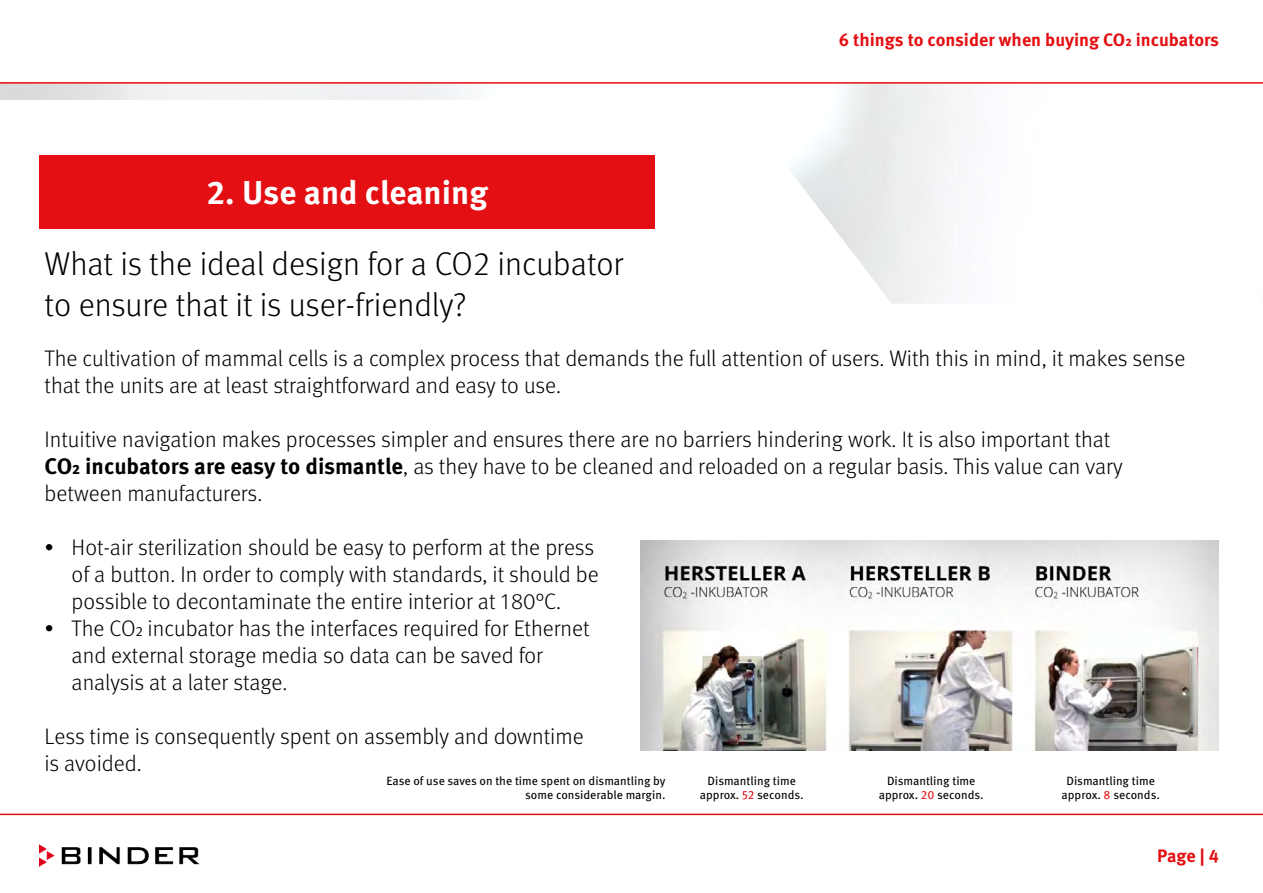
<style>
.page{position:relative;width:1263px;height:893px;background:#fff}
.page>*{position:absolute;margin:0;border:0;box-sizing:border-box;transform-origin:0 0}
.t1{font:300 33px "Meta Pro";color:#000}
.t2{font:700 33px "Meta Pro";color:#fff}
.t3{font:300 22.5px/27px "Meta Pro";color:#000}
.t4{font:700 18px "Meta Pro";color:#e30f13}
.t5{font:12px/14.4px "Meta Pro";color:#000;text-align:right}
.s1{font-weight:700}
.s2{color:#e31317}
</style>
<div class="page">
<img style="left:0;top:84px;width:960px;height:220px">
<img style="left:641px;top:541px;width:578px;height:209px">
<svg style="left:0;top:814px;width:1263px;height:53px"></svg>
<img style="left:39px;top:844px;width:160px;height:22px">
<svg style="left:0;top:82px;width:1263px;height:2px;background:#e7484b"></svg>
<div style="left:39px;top:155px;width:616px;height:73px;background:#e30f13"></div>
<p class="t2" style="left:207px;top:167px;width:283px">2. Use and cleaning</p>
<p class="t4" style="left:839px;top:25px;width:382px">6 things to consider when buying CO2 incubators</p>
<p class="t1" style="left:45px;top:240px;width:580px">What is the ideal design for a CO2 incubator</p>
<p class="t1" style="left:45px;top:281px;width:423px">to ensure that it is user-friendly?</p>
<p class="t3" style="left:45px;top:343px;width:1142px">The cultivation of mammal cells is a complex process that demands the full attention of users. With this in mind, it makes sense that the units are at least straightforward and easy to use.</p>
<p class="t3" style="left:45px;top:424px;width:1080px">Intuitive navigation makes processes simpler and ensures there are no barriers hindering work. It is also important that<br><span class="s1">CO2 incubators are easy to dismantle</span>, as they have to be cleaned and reloaded on a regular basis. This value can vary between manufacturers.</p>
<p class="t3" style="left:72px;top:532px;width:529px;text-indent:-27px">• Hot-air sterilization should be easy to perform at the press of a button. In order to comply with standards, it should be possible to decontaminate the entire interior at 180°C.</p>
<p class="t3" style="left:72px;top:613px;width:520px;text-indent:-27px">• The CO2 incubator has the interfaces required for Ethernet and external storage media so data can be saved for analysis at a later stage.</p>
<p class="t3" style="left:45px;top:721px;width:540px">Less time is consequently spent on assembly and downtime is avoided.</p>
<p class="t5" style="left:386px;top:773px;width:281px">Ease of use saves on the time spent on dismantling by some considerable margin.</p>
<p class="t5" style="left:708px;top:773px;width:90px">Dismantling time</p>
<p class="t5" style="left:887px;top:773px;width:90px">Dismantling time</p>
<p class="t5" style="left:879px;top:787px;width:106px">approx. <span class="s2">20</span> seconds.</p>
<p class="t5" style="left:1066px;top:773px;width:90px">Dismantling time</p>
<p class="t5" style="left:1061px;top:787px;width:100px">approx. <span class="s2">8</span> seconds.</p>
<p class="t5" style="left:700px;top:787px;width:105px">approx. <span class="s2">52</span> seconds.</p>
<p class="t4" style="left:1157px;top:842px;width:63px">Page | 4</p>
</div>
